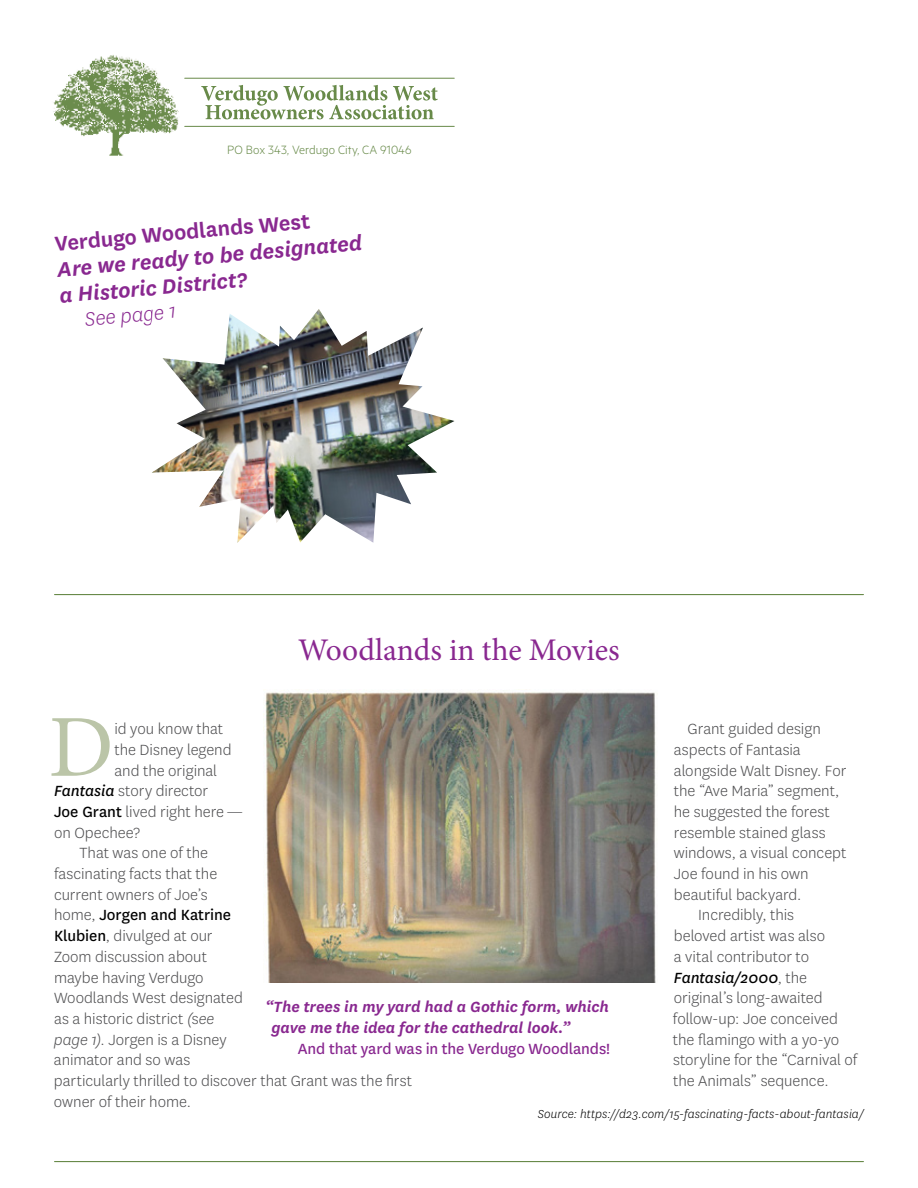
<style>
.page{position:relative;width:918px;height:1188px;background:#fff}
.page>*{position:absolute;margin:0;border:0;box-sizing:border-box;transform-origin:0 0}
.t1{font:88.5px "Minion Pro";color:#bbc5a8}
.t2{font:31.5px "Minion Pro";color:#892890}
.t3{font:italic 600 23.85px/26.2px "National";color:#892890}
.t4{font:600 23.85px "National";color:#892890}
.t5{font:italic 300 22.5px "National";color:#892890}
.t6{font:300 17.25px "National";color:#4d4d4f}
.t7{font:italic 600 17.25px/20.7px "National";letter-spacing:-.005em;color:#892890}
.t8{font:17.25px "National";letter-spacing:-.01em;color:#892890}
.t9{font:17.25px "National";color:#000}
.t10{font:italic 17.25px "National";letter-spacing:-.005em;color:#000}
.t11{font:italic 300 13.5px "National";letter-spacing:.005em;color:#000}
.t12{font:300 13.5px "Metric";color:#688a49}
.s1{font-weight:400;font-style:italic;color:#000}
.s2{font-weight:400;color:#000}
.s3{font-weight:300;color:#4d4d4f}
.s4{font-style:italic}
.s5{font-weight:300;font-style:normal;color:#4d4d4f}
</style>
<div class="page">
<hr style="left:55px;top:1161px;width:808px;height:1px;background:#688a49">
<hr style="left:55px;top:594px;width:808px;height:1px;background:#688a49">
<img style="left:265px;top:692px;width:391px;height:291px">
<img style="left:53px;top:55px;width:126px;height:101px">
<svg style="left:201px;top:85px;width:237px;height:34px"></svg>
<hr style="left:185px;top:78px;width:269px;height:1px;background:#688a49">
<hr style="left:185px;top:126px;width:269px;height:1px;background:#688a49">
<img style="left:152px;top:309px;width:302px;height:234px">
<p class="t12" style="left:227px;top:142px;width:186px">PO Box 343, Verdugo City, CA 91046</p>
<h3 class="t4" style="left:53px;top:227px;width:257px;rotate:-5deg">Verdugo Woodlands West</h3>
<h3 class="t3" style="left:56px;top:255px;width:307px;rotate:-5deg">Are we ready to be designated a Historic District?</h3>
<h3 class="t5" style="left:84px;top:305px;width:93px;rotate:-5deg">See page 1</h3>
<h2 class="t2" style="left:298px;top:629px;width:323px">Woodlands in the Movies</h2>
<h1 class="t1" style="left:49px;top:688px;width:67px">D</h1>
<p class="t6" style="left:114px;top:718px;width:110px">id you know that</p>
<p class="t6" style="left:114px;top:739px;width:119px">the Disney legend</p>
<p class="t6" style="left:114px;top:760px;width:104px">and the original</p>
<p class="t6" style="left:54px;top:780px;width:156px"><span class="s1">Fantasia</span> story director</p>
<p class="t6" style="left:54px;top:801px;width:191px"><span class="s2">Joe Grant</span> lived right here —</p>
<p class="t6" style="left:54px;top:822px;width:88px">on Opechee?</p>
<p class="t6" style="left:79px;top:842px;width:130px">That was one of the</p>
<p class="t6" style="left:54px;top:863px;width:165px">fascinating facts that the</p>
<p class="t6" style="left:54px;top:884px;width:155px">current owners of Joe’s</p>
<p class="t9" style="left:54px;top:904px;width:179px"><span class="s3">home,</span> Jorgen and Katrine</p>
<p class="t6" style="left:54px;top:925px;width:160px"><span class="s2">Klubien</span>, divulged at our</p>
<p class="t6" style="left:54px;top:946px;width:155px">Zoom discussion about</p>
<p class="t6" style="left:54px;top:967px;width:151px">maybe having Verdugo</p>
<p class="t6" style="left:54px;top:987px;width:190px">Woodlands West designated</p>
<p class="t6" style="left:54px;top:1008px;width:162px">as a historic district <span class="s4">(</span>s<span class="s4">ee</span></p>
<p class="t6" style="left:54px;top:1029px;width:174px"><span class="s4">page 1)</span>. Jorgen is a Disney</p>
<p class="t6" style="left:54px;top:1049px;width:138px">animator and so was</p>
<p class="t6" style="left:54px;top:1070px;width:360px">particularly thrilled to discover that Grant was the first</p>
<p class="t6" style="left:54px;top:1091px;width:139px">owner of their home.</p>
<p class="t6" style="left:688px;top:718px;width:135px">Grant guided design</p>
<p class="t6" style="left:674px;top:739px;width:128px">aspects of Fantasia</p>
<p class="t6" style="left:674px;top:760px;width:174px">alongside Walt Disney. For</p>
<p class="t6" style="left:674px;top:780px;width:167px">the “Ave Maria” segment,</p>
<p class="t6" style="left:674px;top:801px;width:157px">he suggested the forest</p>
<p class="t6" style="left:674px;top:822px;width:153px">resemble stained glass</p>
<p class="t6" style="left:674px;top:842px;width:174px">windows, a visual concept</p>
<p class="t6" style="left:674px;top:863px;width:136px">Joe found in his own</p>
<p class="t6" style="left:674px;top:884px;width:129px">beautiful backyard.</p>
<p class="t6" style="left:698px;top:904px;width:97px">Incredibly, this</p>
<p class="t6" style="left:674px;top:925px;width:153px">beloved artist was also</p>
<p class="t6" style="left:674px;top:946px;width:137px">a vital contributor to</p>
<p class="t10" style="left:674px;top:966px;width:135px">Fantasia/2000<span class="s5">, the</span></p>
<p class="t6" style="left:674px;top:987px;width:150px">original’s long-awaited</p>
<p class="t6" style="left:673px;top:1008px;width:166px">follow-up: Joe conceived</p>
<p class="t6" style="left:673px;top:1029px;width:168px">the flamingo with a yo-yo</p>
<p class="t6" style="left:673px;top:1049px;width:186px">storyline for the “Carnival of</p>
<p class="t6" style="left:673px;top:1070px;width:157px">the Animals” sequence.</p>
<p class="t11" style="left:538px;top:1106px;width:328px">Source: https://d23.com/15-fascinating-facts-about-fantasia/</p>
<p class="t7" style="left:272px;top:996px;width:339px;text-indent:-6px">“The trees in my yard had a Gothic form, which gave me the idea for the cathedral look.”</p>
<p class="t8" style="left:298px;top:1037px;width:314px">And that yard was in the Verdugo Woodlands!</p>
</div>
